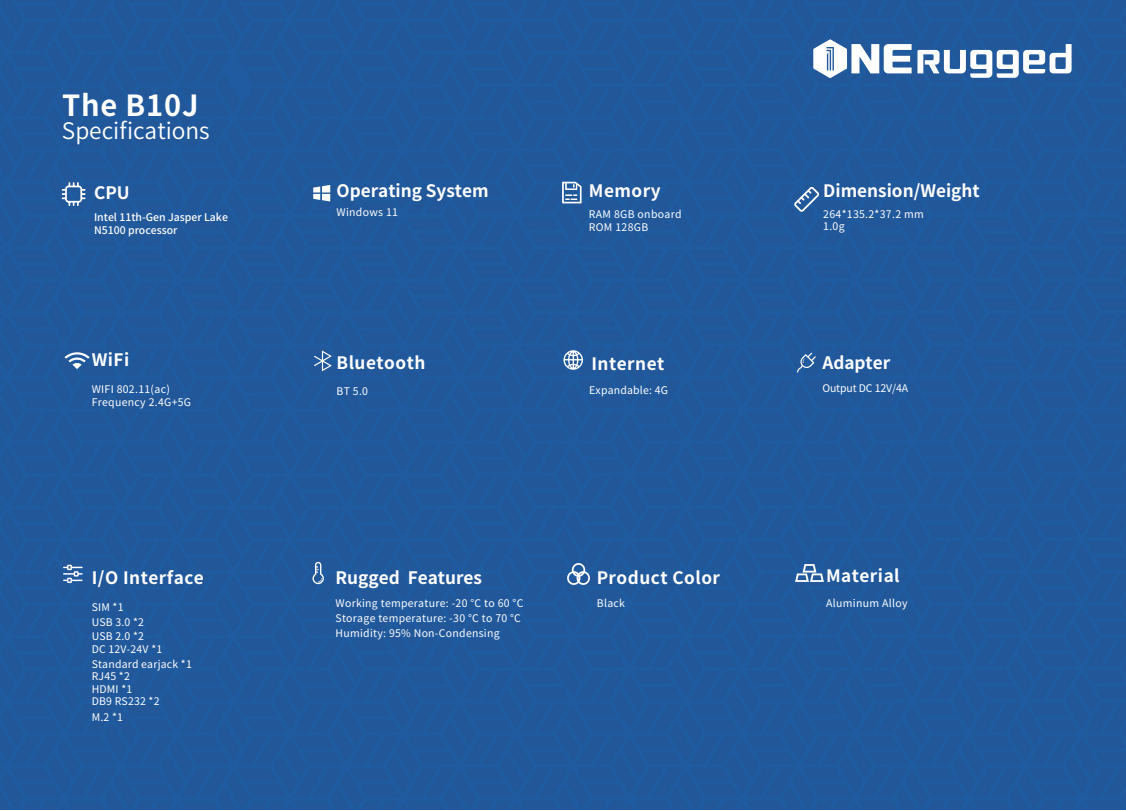
<style>
.page{position:relative;width:1126px;height:811px;background:#fff}
.page>*{position:absolute;margin:0;border:0;box-sizing:border-box;transform-origin:0 0}
.t1{font:700 29.05px "Source Han Sans CN";letter-spacing:.03em;color:#fff}
.t2{font:22.7px "Source Han Sans CN";color:#fff}
.t3{font:700 17.2px "Source Han Sans CN";color:#fff}
.t4{font:700 17.15px "Source Han Sans CN";letter-spacing:.03em;color:#fff}
.t5{font:700 17.15px "Source Han Sans CN";color:#fff}
.t6{font:10.5px/12.6px "Source Han Sans CN";letter-spacing:.025em;color:#fff}
.t7{font:500 10.5px/13.7px "Source Han Sans CN";color:#fff}
.t8{font:10.5px "Source Han Sans CN";letter-spacing:-.01em;color:#fff}
</style>
<div class="page">
<div style="left:0;top:0;width:1125px;height:809px;background:#215799"></div>
<svg style="left:62px;top:182px;width:24px;height:24px"></svg>
<svg style="left:313px;top:185px;width:17px;height:17px"></svg>
<svg style="left:562px;top:182px;width:20px;height:21px"></svg>
<svg style="left:794px;top:187px;width:25px;height:25px"></svg>
<svg style="left:64px;top:351px;width:26px;height:18px"></svg>
<svg style="left:314px;top:350px;width:18px;height:21px"></svg>
<svg style="left:563px;top:350px;width:20px;height:20px"></svg>
<svg style="left:797px;top:353px;width:19px;height:20px"></svg>
<svg style="left:63px;top:565px;width:20px;height:18px"></svg>
<svg style="left:313px;top:562px;width:11px;height:22px"></svg>
<svg style="left:813px;top:39px;width:259px;height:39px"></svg>
<img style="left:567px;top:564px;width:22px;height:20px">
<img style="left:796px;top:564px;width:27px;height:18px">
<h1 class="t1" style="left:62px;top:89px;width:138px">The B10J</h1>
<h2 class="t2" style="left:62px;top:118px;width:149px">Specifications</h2>
<h3 class="t3" style="left:94px;top:183px;width:37px">CPU</h3>
<p class="t7" style="left:94px;top:210px;width:135px">Intel 11th-Gen Jasper Lake<br>N5100 processor</p>
<h3 class="t4" style="left:92px;top:350px;width:39px">WiFi</h3>
<p class="t6" style="left:92px;top:384px;width:101px">WIFI 802.11(ac)<br>Frequency 2.4G+5G</p>
<h3 class="t4" style="left:92px;top:568px;width:114px">I/O Interface</h3>
<p class="t6" style="left:92px;top:600px;width:54px;line-height:14.7px">SIM *1<br>USB 3.0 *2<br>USB 2.0 *2</p>
<p class="t6" style="left:92px;top:642px;width:102px;line-height:14.7px">DC 12V-24V *1<br>Standard earjack *1</p>
<p class="t6" style="left:92px;top:670px;width:69px">RJ45 *2<br>HDMI *1<br>DB9 RS232 *2</p>
<p class="t6" style="left:92px;top:711px;width:33px">M.2 *1</p>
<h3 class="t5" style="left:336px;top:181px;width:154px">Operating System</h3>
<p class="t6" style="left:336px;top:206px;width:63px">Windows 11</p>
<h3 class="t4" style="left:336px;top:353px;width:90px">Bluetooth</h3>
<p class="t6" style="left:336px;top:385px;width:33px">BT 5.0</p>
<h3 class="t4" style="left:589px;top:181px;width:73px">Memory</h3>
<p class="t6" style="left:589px;top:207px;width:94px;line-height:13.4px">RAM 8GB onboard<br>ROM 128GB</p>
<h3 class="t4" style="left:591px;top:354px;width:74px">Internet</h3>
<p class="t6" style="left:589px;top:384px;width:80px">Expandable: 4G</p>
<h3 class="t3" style="left:336px;top:568px;width:148px">Rugged Features</h3>
<p class="t6" style="left:336px;top:596px;width:189px;line-height:14.9px">Working temperature: -20 °C to 60 °C<br>Storage temperature: -30 °C to 70 °C<br>Humidity: 95% Non-Condensing</p>
<h3 class="t4" style="left:597px;top:568px;width:125px">Product Color</h3>
<p class="t6" style="left:597px;top:597px;width:30px">Black</p>
<h3 class="t5" style="left:823px;top:181px;width:158px">Dimension/Weight</h3>
<p class="t6" style="left:823px;top:208px;width:102px">264*135.2*37.2 mm<br>1.0g</p>
<h3 class="t5" style="left:822px;top:353px;width:69px">Adapter</h3>
<p class="t8" style="left:822px;top:382px;width:87px">Output DC 12V/4A</p>
<h3 class="t4" style="left:826px;top:566px;width:75px">Material</h3>
<p class="t6" style="left:826px;top:597px;width:83px">Aluminum Alloy</p>
</div>
